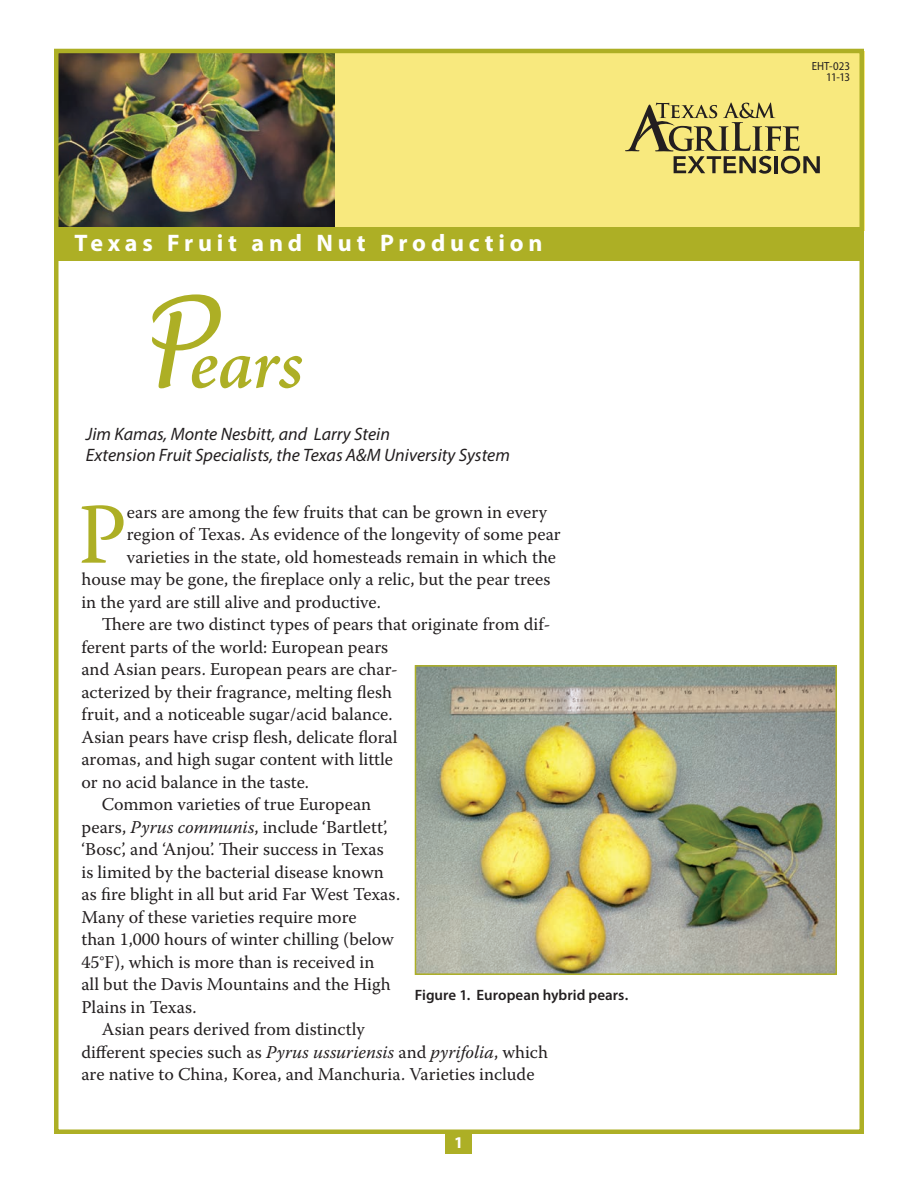
<style>
.page{position:relative;width:918px;height:1188px;background:#fff}
.page>*{position:absolute;margin:0;border:0;box-sizing:border-box;transform-origin:0 0}
.t1{font:italic 115.5px "Lucida Handwriting";color:#adaf25;scale:.91 1}
.Body_text_graf_with{font:86.25px "Warnock Pro";color:#adaf25}
.t2{font:italic 700 75px "Adobe Devanagari";color:#adaf25}
.txFrut-nuts_Series_t{font:700 24px "Myriad Pro";letter-spacing:.2em;color:#fff}
.Body_text{font:18px/22.5px "Warnock Pro";color:#231f20}
.Body_text_graf_with-2{font:18px "Warnock Pro";color:#231f20}
.authors_byline{font:italic 18px "Myriad Pro";color:#231f20}
.t3{font:700 16.5px "Myriad Pro";color:#fff}
.t4{font:600 15px "Myriad Pro";color:#231f20}
.t5{font:semi-condensed 11.85px "Myriad Pro";letter-spacing:-.005em;color:#231f20}
.s1{font-style:italic}
</style>
<div class="page">
<div style="left:446px;top:1133px;width:26px;height:20px;background:#adaf25"></div>
<div style="left:63px;top:51px;width:802px;height:180px;background:#f8e97e"></div>
<img style="left:418px;top:668px;width:416px;height:304px">
<div style="left:415px;top:665px;width:422px;height:310px;border:2px solid #adaf25"></div>
<img style="left:59px;top:54px;width:276px;height:173px">
<div style="left:56px;top:227px;width:805px;height:34px;background:#adaf25"></div>
<svg style="left:625px;top:102px;width:195px;height:72px"></svg>
<div style="left:54px;top:49px;width:810px;height:1085px;border:4px solid #adaf25"></div>
<p class="txFrut-nuts_Series_t" style="left:75px;top:227px;width:470px">Texas Fruit and Nut Production</p>
<p class="t1" style="left:141px;top:269px;width:81px">P</p>
<p class="t2" style="left:189px;top:322px;width:115px">ears</p>
<p class="authors_byline" style="left:86px;top:423px;width:306px">Jim Kamas, Monte Nesbitt, and Larry Stein</p>
<p class="authors_byline" style="left:86px;top:444px;width:425px">Extension Fruit Specialists, the Texas A&amp;M University System</p>
<p class="Body_text_graf_with" style="left:78px;top:482px;width:51px">P</p>
<p class="Body_text_graf_with-2" style="left:127px;top:501px;width:422px">ears are among the few fruits that can be grown in every</p>
<p class="Body_text_graf_with-2" style="left:127px;top:523px;width:436px">region of Texas. As evidence of the longevity of some pear</p>
<p class="Body_text_graf_with-2" style="left:127px;top:546px;width:431px">varieties in the state, old homesteads remain in which the</p>
<p class="Body_text_graf_with-2" style="left:81px;top:568px;width:471px">house may be gone, the fireplace only a relic, but the pear trees</p>
<p class="Body_text_graf_with-2" style="left:81px;top:591px;width:301px">in the yard are still alive and productive.</p>
<p class="Body_text" style="left:81px;top:613px;width:471px;text-indent:20px">There are two distinct types of pears that originate from dif&shy;ferent parts of the world: European pears<br>and Asian pears. European pears are char-<br>acterized by their fragrance, melting flesh<br>fruit, and a noticeable sugar/acid balance.<br>Asian pears have crisp flesh, delicate floral<br>aromas, and high sugar content with little<br>or no acid balance in the taste.</p>
<p class="Body_text" style="left:81px;top:793px;width:320px;text-indent:20px">Common varieties of true European pears, <span class="s1">Pyrus communis</span>, include ‘Bartlett’, ‘Bosc’, and ‘Anjou’. Their success in Texas is limited by the bacterial disease known as fire blight in all but arid Far West Texas.<br>Many of these varieties require more<br>than 1,000 hours of winter chilling (below 45°F), which is more than is received in<br>all but the Davis Mountains and the High Plains in Texas.</p>
<p class="Body_text" style="left:81px;top:1018px;width:468px;text-indent:20px">Asian pears derived from distinctly<br>different species such as <span class="s1">Pyrus ussuriensis</span> and <span class="s1">pyrifolia</span>, which are native to China, Korea, and Manchuria. Varieties include</p>
<p class="t4" style="left:415px;top:985px;width:215px">Figure 1. European hybrid pears.</p>
<p class="t3" style="left:454px;top:1131px;width:11px">1</p>
<p class="t5" style="left:812px;top:60px;width:40px">EHT-023</p>
<p class="t5" style="left:826px;top:71px;width:25px">11-13</p>
</div>
